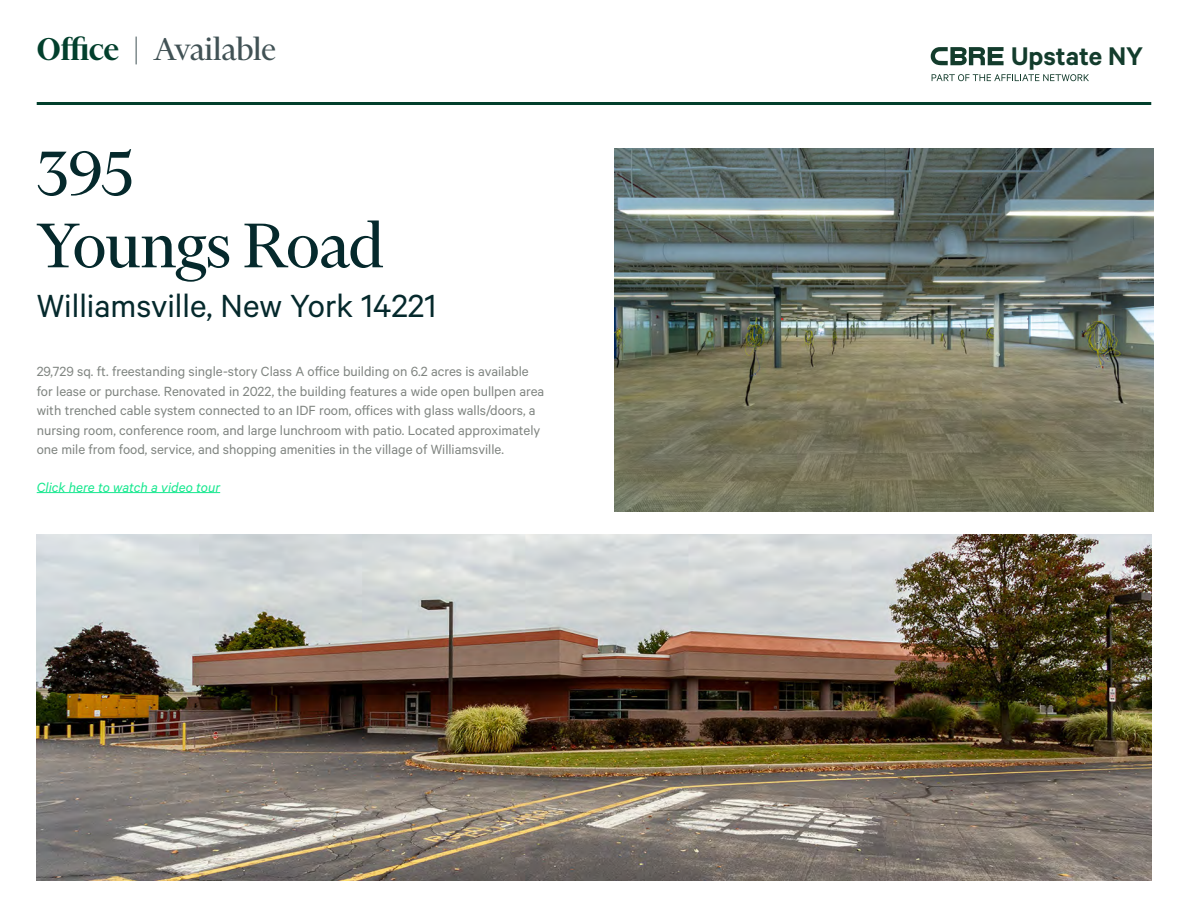
<style>
.page{position:relative;width:1188px;height:918px;background:#fff}
.page>*{position:absolute;margin:0;border:0;box-sizing:border-box;transform-origin:0 0}
.t1{font:72px/72px "Financier Display";color:#05292c}
.t2{font:36px "Calibre";color:#05292c}
.t3{font:36px "Financier Display";color:#415255}
.t4{font:600 28.8px "Calibre";color:#133c2c}
.t5{font:15px/19.5px "Calibre";color:#808581}
.t6{font:italic 15px "Calibre";color:#17e88f}
.s1{font-weight:600;color:#023f2c}
</style>
<div class="page">
<hr style="left:37px;top:492px;width:183px;height:1px;background:#17e88f">
<hr style="left:37px;top:102px;width:1114px;height:3px;background:#023f2c">
<img style="left:615px;top:148px;width:539px;height:364px">
<img style="left:37px;top:534px;width:1114px;height:347px">
<svg style="left:931px;top:47px;width:73px;height:18px"></svg>
<svg style="left:932px;top:74px;width:157px;height:7px"></svg>
<h2 class="t3" style="left:37px;top:30px;width:241px"><span class="s1">Office</span> | Available</h2>
<h3 class="t4" style="left:1011px;top:39px;width:134px">Upstate NY</h3>
<h1 class="t1" style="left:37px;top:137px;width:349px">395<br>Youngs Road</h1>
<h2 class="t2" style="left:37px;top:285px;width:401px">Williamsville, New York 14221</h2>
<p class="t5" style="left:37px;top:361px;width:509px">29,729 sq. ft. freestanding single-story Class A office building on 6.2 acres is available for lease or purchase. Renovated in 2022, the building features a wide open bullpen area with trenched cable system connected to an IDF room, offices with glass walls/doors, a nursing room, conference room, and large lunchroom with patio. Located approximately one mile from food, service, and shopping amenities in the village of Williamsville.</p>
<p class="t6" style="left:37px;top:478px;width:185px">Click here to watch a video tour</p>
</div>
